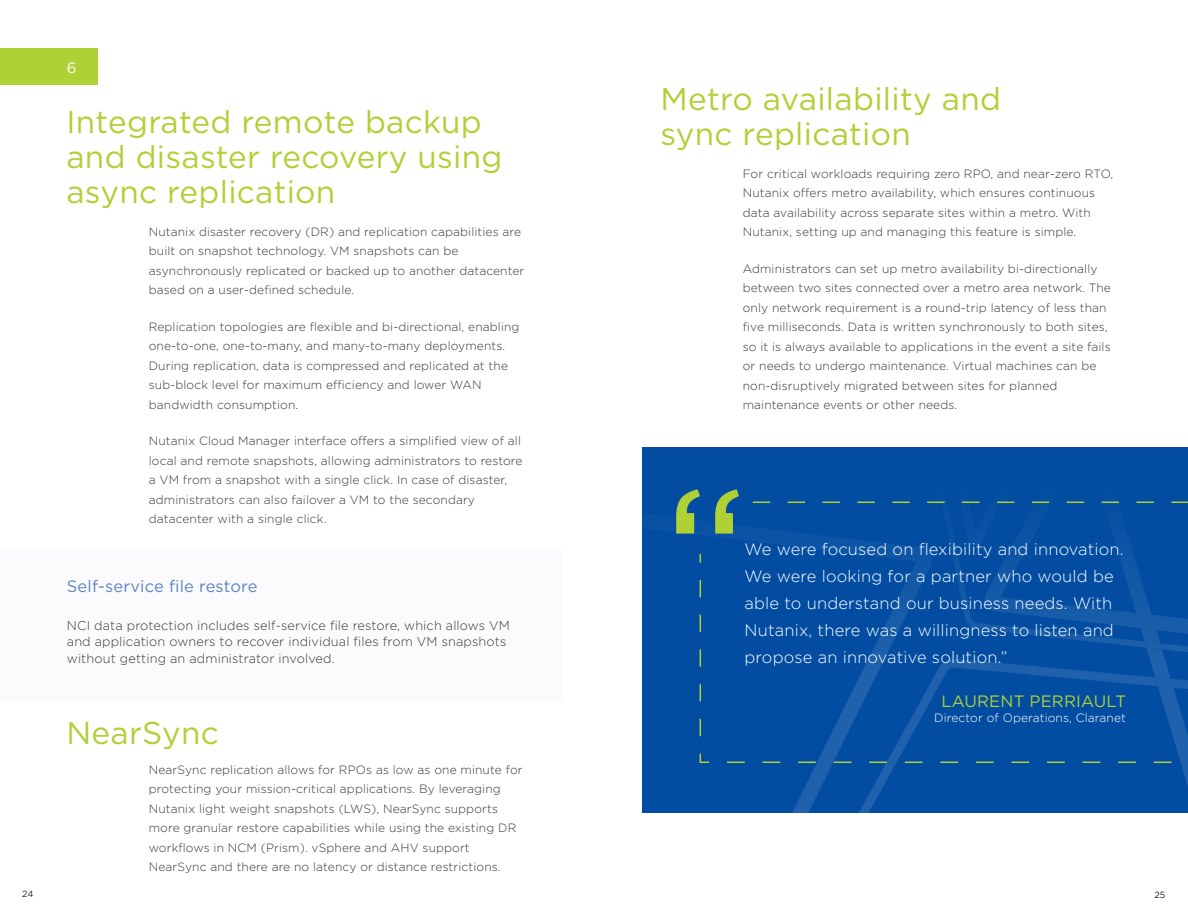
<style>
.page{position:relative;width:1188px;height:918px;background:#fff}
.page>*{position:absolute;margin:0;border:0;box-sizing:border-box;transform-origin:0 0}
.t1{font:195px "Gotham";color:#afd135}
.t2{font:31.5px/34.8px "Gotham";letter-spacing:.01em;color:#afd135}
.t3{font:300 16.5px/27px "Gotham";letter-spacing:.01em;color:#fff}
.t4{font:16.5px "Gotham";letter-spacing:.01em;color:#5d85c4}
.t5{font:16.5px "Gotham";letter-spacing:.01em;color:#afd135}
.t6{font:15px "Gotham";color:#fff}
.t7{font:300 12.75px/16.5px "Gotham";letter-spacing:.01em;color:#393535}
.t8{font:300 12px/19.5px "Gotham";letter-spacing:.01em;color:#393535}
.t9{font:300 12px "Gotham";letter-spacing:.01em;color:#fff}
.t10{font:9px "Gotham";color:#241f1f}
</style>
<div class="page">
<div style="left:642px;top:513px;width:290px;height:300px;background:#024da1"></div>
<div style="left:752px;top:764px;width:436px;height:49px;background:#024da1"></div>
<div style="left:646px;top:447px;width:542px;height:99px;background:#024da1"></div>
<div style="left:0;top:49px;width:98px;height:36px;background:#afd135"></div>
<div style="left:0;top:548px;width:561px;height:153px;background:#fbfbfd"></div>
<svg style="left:753px;top:502px;width:435px;height:1px"></svg>
<svg style="left:699px;top:552px;width:489px;height:212px;background:#0650a1"></svg>
<p class="t6" style="left:67px;top:58px;width:11px">6</p>
<h2 class="t2" style="left:66px;top:104px;width:438px">Integrated remote backup and disaster recovery using async replication</h2>
<p class="t8" style="left:149px;top:221px;width:377px">Nutanix disaster recovery (DR) and replication capabilities are built on snapshot technology. VM snapshots can be asynchronously replicated or backed up to another datacenter based on a user-defined schedule.</p>
<p class="t8" style="left:149px;top:316px;width:372px">Replication topologies are flexible and bi-directional, enabling one-to-one, one-to-many, and many-to-many deployments.<br>During replication, data is compressed and replicated at the sub-block level for maximum efficiency and lower WAN bandwidth consumption.</p>
<p class="t8" style="left:149px;top:431px;width:375px">Nutanix Cloud Manager interface offers a simplified view of all local and remote snapshots, allowing administrators to restore a VM from a snapshot with a single click. In case of disaster, administrators can also failover a VM to the secondary datacenter with a single click.</p>
<h3 class="t4" style="left:67px;top:576px;width:192px">Self-service file restore</h3>
<p class="t7" style="left:67px;top:617px;width:445px">NCI data protection includes self-service file restore, which allows VM and application owners to recover individual files from VM snapshots without getting an administrator involved.</p>
<h2 class="t2" style="left:66px;top:714px;width:154px">NearSync</h2>
<p class="t8" style="left:149px;top:759px;width:375px">NearSync replication allows for RPOs as low as one minute for protecting your mission-critical applications. By leveraging Nutanix light weight snapshots (LWS), NearSync supports more granular restore capabilities while using the existing DR workflows in NCM (Prism). vSphere and AHV support NearSync and there are no latency or distance restrictions.</p>
<h2 class="t2" style="left:660px;top:81px;width:342px">Metro availability and sync replication</h2>
<p class="t8" style="left:743px;top:163px;width:372px">For critical workloads requiring zero RPO, and near-zero RTO, Nutanix offers metro availability, which ensures continuous data availability across separate sites within a metro. With Nutanix, setting up and managing this feature is simple.</p>
<p class="t8" style="left:743px;top:258px;width:370px">Administrators can set up metro availability bi-directionally between two sites connected over a metro area network. The only network requirement is a round-trip latency of less than five milliseconds. Data is written synchronously to both sites, so it is always available to applications in the event a site fails or needs to undergo maintenance. Virtual machines can be non-disruptively migrated between sites for planned maintenance events or other needs.</p>
<h1 class="t1" style="left:662px;top:433px;width:88px">“</h1>
<h3 class="t3" style="left:745px;top:535px;width:381px">We were focused on flexibility and innovation.<br>We were looking for a partner who would be able to understand our business needs. With Nutanix, there was a willingness to listen and propose an innovative solution.”</h3>
<h3 class="t5" style="left:941px;top:691px;width:186px">LAURENT PERRIAULT</h3>
<p class="t9" style="left:934px;top:710px;width:193px">Director of Operations, Claranet</p>
<p class="t10" style="left:22px;top:888px;width:13px">24</p>
<p class="t10" style="left:1154px;top:889px;width:12px">25</p>
</div>
